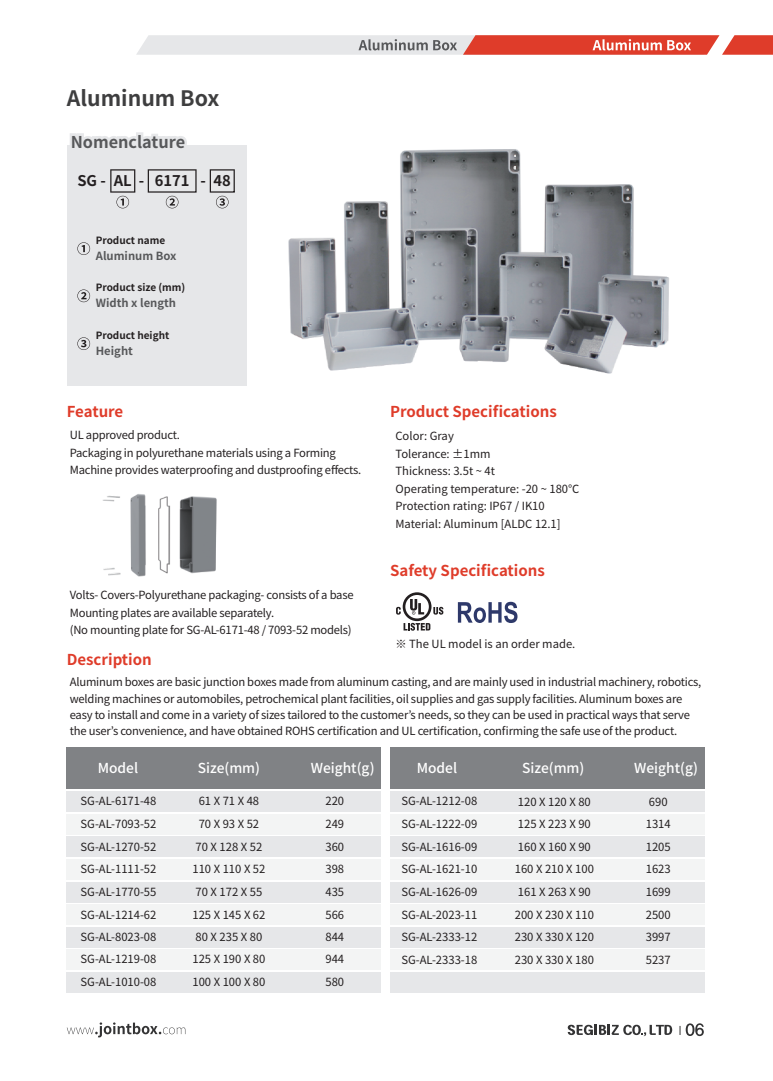
<style>
.page{position:relative;width:773px;height:1081px;background:#fff}
.page>*{position:absolute;margin:0;border:0;box-sizing:border-box;transform-origin:0 0}
.t1{font:700 21.25px "Noto Sans CJ Kkr";color:#3e3e3f}
.t2{font:700 16.25px "Noto Sans CJ Kkr";color:#57585a}
.t3{font:700 15px "Noto Sans CJ Kkr";color:#df3c2a}
.t4{font:700 14.75px "Noto Sans CJ Kkr";color:#231f20}
.t5{font:500 13.75px "Noto Sans CJ Kkr";color:#fff}
.t6{font:11.25px/22.6px "Noto Sans CJ Kkr";letter-spacing:-.02em;color:#231f20}
.t7{font:11.25px/22.6px "Noto Sans CJ Kkr";color:#231f20}
.t8{font:700 11.25px "Noto Sans CJ Kkr";color:#57585a}
.t9{font:700 10px "Noto Sans CJ Kkr";color:#231f20}
</style>
<div class="page">
<img style="left:288px;top:149px;width:381px;height:225px">
<svg style="left:136px;top:35px;width:636px;height:20px"></svg>
<svg style="left:67px;top:1022px;width:118px;height:15px"></svg>
<svg style="left:685px;top:1023px;width:18px;height:13px"></svg>
<svg style="left:567px;top:1024px;width:105px;height:12px"></svg>
<img style="left:102px;top:494px;width:115px;height:83px">
<svg style="left:403px;top:623px;width:27px;height:8px"></svg>
<svg style="left:433px;top:607px;width:10px;height:7px"></svg>
<svg style="left:402px;top:592px;width:29px;height:29px"></svg>
<svg style="left:405px;top:595px;width:24px;height:23px"></svg>
<svg style="left:410px;top:599px;width:14px;height:15px"></svg>
<svg style="left:396px;top:607px;width:5px;height:7px"></svg>
<svg style="left:458px;top:602px;width:59px;height:21px"></svg>
<div style="left:67px;top:747px;width:314px;height:41px;background:#808285"></div>
<div style="left:390px;top:747px;width:314px;height:41px;background:#808285"></div>
<div style="left:67px;top:145px;width:179px;height:241px;background:#e6e7e9"></div>
<svg style="left:110px;top:169px;width:25px;height:39px"></svg>
<svg style="left:148px;top:169px;width:48px;height:39px"></svg>
<svg style="left:210px;top:169px;width:25px;height:39px"></svg>
<svg style="left:77px;top:289px;width:13px;height:13px"></svg>
<svg style="left:77px;top:337px;width:13px;height:13px"></svg>
<svg style="left:77px;top:242px;width:13px;height:13px"></svg>
<svg style="left:70px;top:132px;width:117px;height:13px"></svg>
<div style="left:67px;top:791px;width:314px;height:21px;background:#e6e7e9"></div>
<div style="left:67px;top:814px;width:314px;height:20px;background:#f3f4f4"></div>
<div style="left:67px;top:836px;width:314px;height:21px;background:#e6e7e9"></div>
<div style="left:67px;top:859px;width:314px;height:21px;background:#f3f4f4"></div>
<div style="left:67px;top:882px;width:314px;height:20px;background:#e6e7e9"></div>
<div style="left:67px;top:904px;width:314px;height:21px;background:#f3f4f4"></div>
<div style="left:67px;top:927px;width:314px;height:20px;background:#e6e7e9"></div>
<div style="left:67px;top:949px;width:314px;height:21px;background:#f3f4f4"></div>
<div style="left:390px;top:791px;width:314px;height:21px;background:#e6e7e9"></div>
<div style="left:390px;top:814px;width:314px;height:20px;background:#f3f4f4"></div>
<div style="left:390px;top:836px;width:314px;height:21px;background:#e6e7e9"></div>
<div style="left:390px;top:859px;width:314px;height:21px;background:#f3f4f4"></div>
<div style="left:390px;top:882px;width:314px;height:20px;background:#e6e7e9"></div>
<div style="left:390px;top:904px;width:314px;height:21px;background:#f3f4f4"></div>
<div style="left:390px;top:927px;width:314px;height:20px;background:#e6e7e9"></div>
<div style="left:390px;top:949px;width:314px;height:21px;background:#f3f4f4"></div>
<div style="left:67px;top:972px;width:314px;height:21px;background:#e6e7e9"></div>
<div style="left:390px;top:972px;width:314px;height:21px;background:#e6e7e9"></div>
<h1 class="t1" style="left:67px;top:87px;width:154px">Aluminum Box</h1>
<h2 class="t2" style="left:71px;top:133px;width:116px">Nomenclature</h2>
<h3 class="t4" style="left:77px;top:172px;width:155px">SG - AL - 6171 - 48</h3>
<p class="t9" style="left:96px;top:234px;width:71px">Product name</p>
<p class="t8" style="left:96px;top:249px;width:82px">Aluminum Box</p>
<p class="t9" style="left:96px;top:281px;width:91px">Product size (mm)</p>
<p class="t8" style="left:96px;top:296px;width:82px">Width x length</p>
<p class="t9" style="left:96px;top:329px;width:75px">Product height</p>
<p class="t8" style="left:96px;top:344px;width:39px">Height</p>
<h3 class="t3" style="left:67px;top:403px;width:58px">Feature</h3>
<p class="t6" style="left:70px;top:427px;width:293px;line-height:17.5px">UL approved product.<br>Packaging in polyurethane materials using a Forming<br>Machine provides waterproofing and dustproofing effects.</p>
<p class="t6" style="left:70px;top:586px;width:285px;line-height:17.5px">Volts- Covers-Polyurethane packaging- consists of a base<br>Mounting plates are available separately.<br>(No mounting plate for SG-AL-6171-48 / 7093-52 models)</p>
<h3 class="t3" style="left:67px;top:651px;width:86px">Description</h3>
<h3 class="t3" style="left:390px;top:403px;width:168px">Product Specifications</h3>
<p class="t7" style="left:395px;top:428px;width:185px;line-height:17.5px">Color: Gray<br>Tolerance: ±1mm<br>Thickness: 3.5t ~ 4t<br>Operating temperature: -20 ~ 180℃<br>Protection rating: IP67 / IK10<br>Material: Aluminum [ALDC 12.1]</p>
<h3 class="t3" style="left:390px;top:562px;width:156px">Safety Specifications</h3>
<p class="t7" style="left:395px;top:633px;width:181px">※ The UL model is an order made.</p>
<p class="t6" style="left:70px;top:674px;width:633px;line-height:16.2px">Aluminum boxes are basic junction boxes made from aluminum casting, and are mainly used in industrial machinery, robotics, welding machines or automobiles, petrochemical plant facilities, oil supplies and gas supply facilities. Aluminum boxes are easy to install and come in a variety of sizes tailored to the customer’s needs, so they can be used in practical ways that serve the user’s convenience, and have obtained ROHS certification and UL certification, confirming the safe use of the product.</p>
<p class="t5" style="left:98px;top:760px;width:42px">Model</p>
<p class="t5" style="left:198px;top:760px;width:64px">Size(mm)</p>
<p class="t5" style="left:311px;top:760px;width:65px">Weight(g)</p>
<p class="t5" style="left:416px;top:760px;width:42px">Model</p>
<p class="t5" style="left:522px;top:760px;width:64px">Size(mm)</p>
<p class="t5" style="left:634px;top:760px;width:65px">Weight(g)</p>
<p class="t6" style="left:80px;top:790px;width:77px;text-align:justify">SG-AL-6171-48<br>SG-AL-7093-52<br>SG-AL-1270-52<br>SG-AL-1111-52<br>SG-AL-1770-55<br>SG-AL-1214-62<br>SG-AL-8023-08<br>SG-AL-1219-08</p>
<p class="t7" style="left:401px;top:790px;width:77px">SG-AL-1212-08</p>
<p class="t7" style="left:80px;top:970px;width:77px">SG-AL-1010-08</p>
<p class="t6" style="left:325px;top:790px;width:20px;text-align:justify">220<br>249<br>360<br>398<br>435<br>566<br>844<br>944</p>
<p class="t7" style="left:192px;top:790px;width:74px;text-align:center">61 X 71 X 48<br>70 X 93 X 52<br>70 X 128 X 52<br>110 X 110 X 52<br>70 X 172 X 55<br>125 X 145 X 62<br>80 X 235 X 80<br>125 X 190 X 80</p>
<p class="t7" style="left:518px;top:790px;width:74px">120 X 120 X 80<br>125 X 223 X 90</p>
<p class="t7" style="left:514px;top:858px;width:81px">160 X 210 X 100<br>161 X 263 X 90</p>
<p class="t7" style="left:514px;top:926px;width:81px">230 X 330 X 120<br>230 X 330 X 180</p>
<p class="t7" style="left:645px;top:790px;width:26px">690<br>1314<br>1205<br>1623<br>1699</p>
<p class="t6" style="left:645px;top:926px;width:26px">3997</p>
<p class="t6" style="left:401px;top:813px;width:77px;text-align:justify">SG-AL-1222-09<br>SG-AL-1616-09<br>SG-AL-1621-10</p>
<p class="t6" style="left:518px;top:835px;width:74px">160 X 160 X 90</p>
<p class="t7" style="left:401px;top:881px;width:77px">SG-AL-1626-09</p>
<p class="t7" style="left:401px;top:903px;width:77px">SG-AL-2023-11</p>
<p class="t7" style="left:514px;top:903px;width:81px">200 X 230 X 110</p>
<p class="t6" style="left:645px;top:903px;width:26px">2500</p>
<p class="t6" style="left:645px;top:948px;width:26px">5237</p>
<p class="t7" style="left:401px;top:926px;width:77px">SG-AL-2333-12</p>
<p class="t7" style="left:401px;top:948px;width:77px">SG-AL-2333-18</p>
<p class="t6" style="left:192px;top:970px;width:74px">100 X 100 X 80</p>
<p class="t6" style="left:325px;top:970px;width:20px">580</p>
</div>
